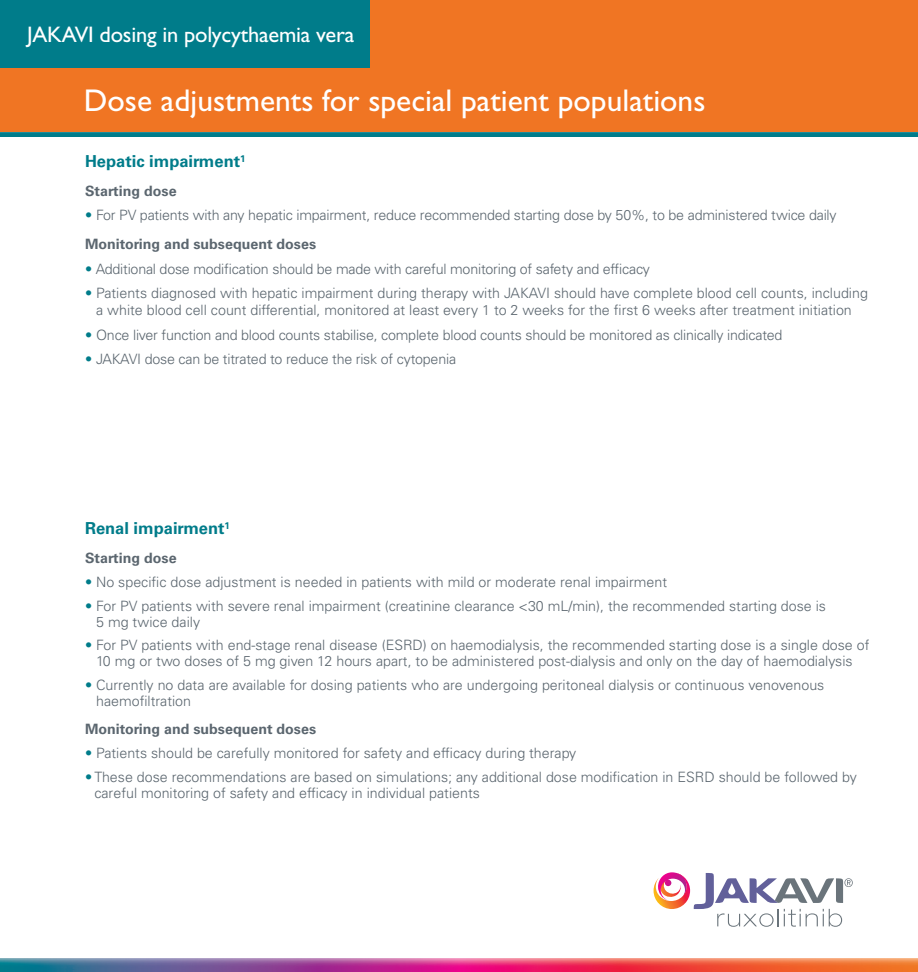
<style>
.page{position:relative;width:918px;height:972px;background:#fff}
.page>*{position:absolute;margin:0;border:0;box-sizing:border-box;transform-origin:0 0}
.t1{font:31.5px "Gill Sans Std";color:#fff}
.t2{font:22.5px "Gill Sans Std";letter-spacing:-.01em;color:#fff}
.t3{font:700 16.5px "Univers LT Std";color:#007c8a}
.t4{font:300 14.25px/15.8px "Univers LT Std";color:#5b666f}
.t5{font:700 14.25px "Univers LT Std";color:#5b666f}
.s1{color:#007c8a}
.s2{font-weight:700}
</style>
<div class="page">
<div style="left:0;top:0;width:918px;height:132px;background:#f07523"></div>
<hr style="left:0;top:132px;width:918px;height:4px;background:#007c8a">
<hr style="left:0;top:132px;width:918px;height:1px;background:#1c8c9a">
<img style="left:0;top:958px;width:918px;height:14px">
<div style="left:0;top:0;width:369px;height:68px;background:#007c8a"></div>
<svg style="left:654px;top:872px;width:199px;height:55px"></svg>
<h2 class="t2" style="left:27px;top:22px;width:329px">JAKAVI dosing in polycythaemia vera</h2>
<h1 class="t1" style="left:84px;top:82px;width:623px">Dose adjustments for special patient populations</h1>
<p class="t3" style="left:85px;top:152px;width:162px">Hepatic impairment<sup>1</sup></p>
<p class="t5" style="left:85px;top:182px;width:93px">Starting dose</p>
<p class="t4" style="left:85px;top:201px;width:753px;line-height:28.5px"><span class="s1">•</span> For PV patients with any hepatic impairment, reduce recommended starting dose by 50%, to be administered twice daily<br><span class="s2">Monitoring and subsequent doses</span></p>
<p class="t4" style="left:85px;top:261px;width:567px"><span class="s1">•</span> Additional dose modification should be made with careful monitoring of safety and efficacy</p>
<p class="t4" style="left:85px;top:285px;width:784px;line-height:16.5px;text-align:center"><span class="s1">•</span> Patients diagnosed with hepatic impairment during therapy with JAKAVI should have complete blood cell counts, including a white blood cell count differential, monitored at least every 1 to 2 weeks for the first 6 weeks after treatment initiation</p>
<p class="t4" style="left:85px;top:327px;width:699px"><span class="s1">•</span> Once liver function and blood counts stabilise, complete blood counts should be monitored as clinically indicated</p>
<p class="t4" style="left:85px;top:351px;width:373px"><span class="s1">•</span> JAKAVI dose can be titrated to reduce the risk of cytopenia</p>
<p class="t3" style="left:85px;top:519px;width:146px">Renal impairment<sup>1</sup></p>
<p class="t5" style="left:85px;top:549px;width:93px">Starting dose</p>
<p class="t4" style="left:85px;top:574px;width:584px"><span class="s1">•</span> No specific dose adjustment is needed in patients with mild or moderate renal impairment</p>
<p class="t4" style="left:96px;top:598px;width:731px;text-indent:-11px"><span class="s1">•</span> For PV patients with severe renal impairment (creatinine clearance &lt;30 mL/min), the recommended starting dose is<br>5 mg twice daily</p>
<p class="t4" style="left:85px;top:638px;width:786px;text-align:center"><span class="s1">•</span> For PV patients with end-stage renal disease (ESRD) on haemodialysis, the recommended starting dose is a single dose of<br>10 mg or two doses of 5 mg given 12 hours apart, to be administered post-dialysis and only on the day of haemodialysis</p>
<p class="t4" style="left:96px;top:677px;width:730px;text-indent:-11px"><span class="s1">•</span> Currently no data are available for dosing patients who are undergoing peritoneal dialysis or continuous venovenous haemofiltration</p>
<p class="t5" style="left:85px;top:721px;width:233px">Monitoring and subsequent doses</p>
<p class="t4" style="left:85px;top:746px;width:493px"><span class="s1">•</span> Patients should be carefully monitored for safety and efficacy during therapy</p>
<p class="t4" style="left:94px;top:770px;width:764px;text-indent:-9px"><span class="s1">•</span> These dose recommendations are based on simulations; any additional dose modification in ESRD should be followed by careful monitoring of safety and efficacy in individual patients</p>
</div>
